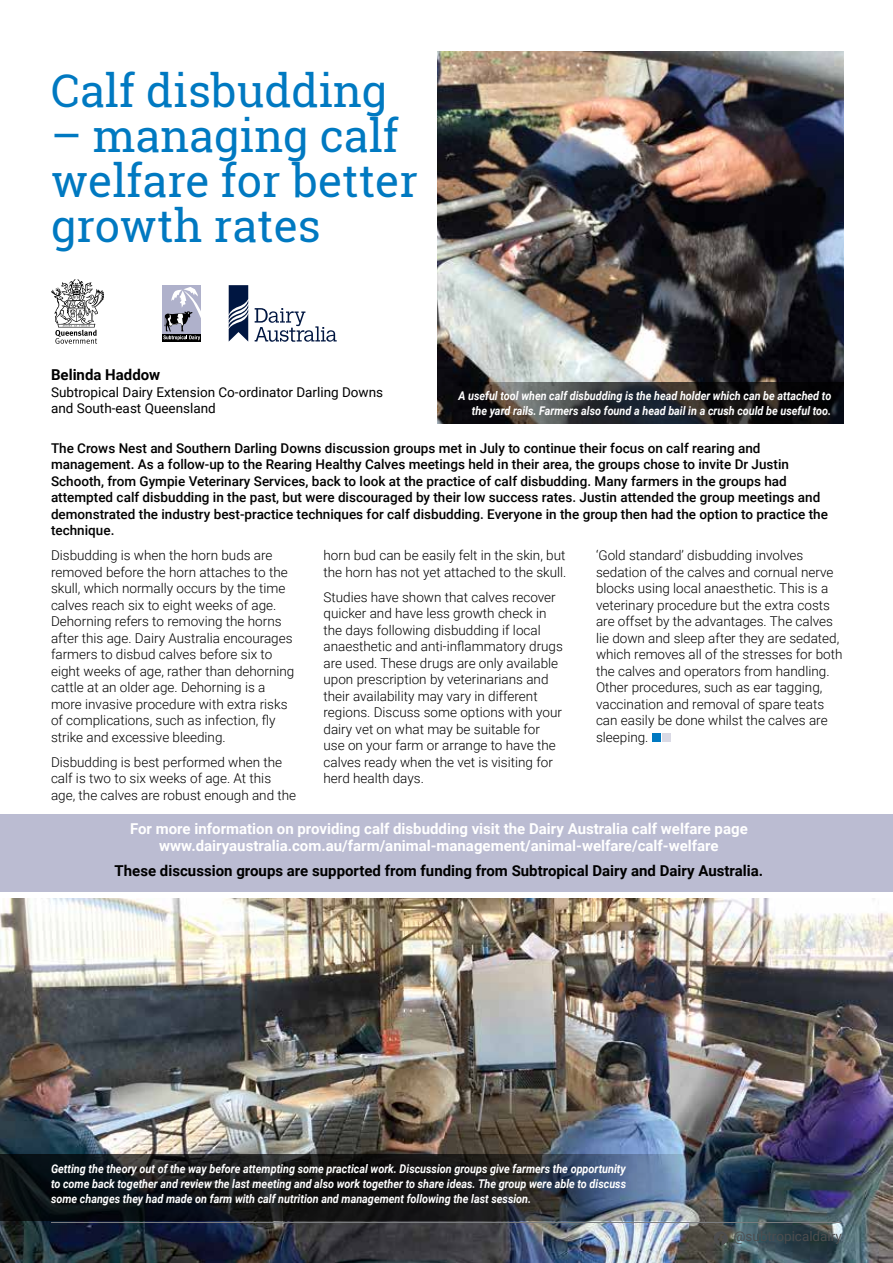
<style>
.page{position:relative;width:893px;height:1263px;background:#fff}
.page>*{position:absolute;margin:0;border:0;box-sizing:border-box;transform-origin:0 0}
.t1{font:45px/45px "Roboto Slab";color:#0079c1}
.t2{font:700 15px/16.5px "Roboto";color:#fff;text-align:center}
.t3{font:700 15px "Roboto";color:#000}
.t4{font:300 13.5px/16.5px "Roboto";color:#000}
.t5{font:500 13.5px/16.5px "Roboto";color:#000}
.t6{font:13.5px/16.5px "Roboto";color:#000}
.t7{font:13.5px "Roboto";color:#4d4d4f}
.t8{font:italic 700 12px/15px "Roboto";color:#fff;text-align:right;scale:.9 1}
</style>
<div class="page">
<div style="left:162px;top:333px;width:39px;height:9px;background:#000"></div>
<div style="left:162px;top:285px;width:39px;height:48px;background:#afb1cb"></div>
<svg style="left:163px;top:287px;width:38px;height:53px"></svg>
<svg style="left:255px;top:308px;width:82px;height:34px"></svg>
<svg style="left:229px;top:285px;width:19px;height:57px"></svg>
<img style="left:438px;top:51px;width:405px;height:331px">
<img style="left:0;top:898px;width:893px;height:365px">
<svg style="left:438px;top:382px;width:405px;height:41px;background:#282829"></svg>
<svg style="left:0;top:1154px;width:708px;height:66px;background:#242a31"></svg>
<svg style="left:714px;top:1231px;width:14px;height:14px"></svg>
<hr style="left:51px;top:1222px;width:790px;height:1px;background:#7c7e81">
<div style="left:652px;top:733px;width:8px;height:9px;background:#0079c1"></div>
<div style="left:662px;top:733px;width:8px;height:9px;background:#dadae5"></div>
<svg style="left:51px;top:279px;width:53px;height:65px"></svg>
<div style="left:0;top:814px;width:893px;height:78px;background:#bbbcd2"></div>
<h1 class="t1" style="left:51px;top:68px;width:338px">Calf disbudding</h1>
<h1 class="t1" style="left:51px;top:113px;width:369px">– managing calf welfare for better growth rates</h1>
<p class="t3" style="left:51px;top:364px;width:111px">Belinda Haddow</p>
<p class="t6" style="left:51px;top:383px;width:334px">Subtropical Dairy Extension Co-ordinator Darling Downs and South-east Queensland</p>
<p class="t8" style="left:458px;top:387px;width:416px">A useful tool when calf disbudding is the head holder which can be attached to the yard rails. Farmers also found a head bail in a crush could be useful too.</p>
<p class="t5" style="left:51px;top:439px;width:778px">The Crows Nest and Southern Darling Downs discussion groups met in July to continue their focus on calf rearing and management. As a follow-up to the Rearing Healthy Calves meetings held in their area, the groups chose to invite Dr Justin Schooth, from Gympie Veterinary Services, back to look at the practice of calf disbudding. Many farmers in the groups had attempted calf disbudding in the past, but were discouraged by their low success rates. Justin attended the group meetings and demonstrated the industry best-practice techniques for calf disbudding. Everyone in the group then had the option to practice the technique.</p>
<p class="t4" style="left:51px;top:547px;width:245px">Disbudding is when the horn buds are removed before the horn attaches to the skull, which normally occurs by the time calves reach six to eight weeks of age.<br>Dehorning refers to removing the horns after this age. Dairy Australia encourages farmers to disbud calves before six to eight weeks of age, rather than dehorning cattle at an older age. Dehorning is a more invasive procedure with extra risks of complications, such as infection, fly strike and excessive bleeding.</p>
<p class="t4" style="left:51px;top:753px;width:247px">Disbudding is best performed when the calf is two to six weeks of age. At this age, the calves are robust enough and the</p>
<p class="t4" style="left:596px;top:547px;width:248px">‘Gold standard’ disbudding involves sedation of the calves and cornual nerve blocks using local anaesthetic. This is a veterinary procedure but the extra costs are offset by the advantages. The calves lie down and sleep after they are sedated, which removes all of the stresses for both the calves and operators from handling.<br>Other procedures, such as ear tagging, vaccination and removal of spare teats can easily be done whilst the calves are sleeping.</p>
<p class="t4" style="left:324px;top:547px;width:244px">horn bud can be easily felt in the skin, but the horn has not yet attached to the skull.</p>
<p class="t4" style="left:324px;top:588px;width:241px">Studies have shown that calves recover quicker and have less growth check in the days following disbudding if local anaesthetic and anti-inflammatory drugs are used. These drugs are only available upon prescription by veterinarians and their availability may vary in different regions. Discuss some options with your dairy vet on what may be suitable for use on your farm or arrange to have the calves ready when the vet is visiting for herd health days.</p>
<p class="t2" style="left:130px;top:820px;width:619px">For more information on providing calf disbudding visit the Dairy Australia calf welfare page www.dairyaustralia.com.au/farm/animal-management/animal-welfare/calf-welfare</p>
<p class="t3" style="left:115px;top:860px;width:650px">These discussion groups are supported from funding from Subtropical Dairy and Dairy Australia.</p>
<p class="t8" style="left:51px;top:1160px;width:640px;text-align:justify">Getting the theory out of the way before attempting some practical work. Discussion groups give farmers the opportunity to come back together and review the last meeting and also work together to share ideas. The group were able to discuss some changes they had made on farm with calf nutrition and management following the last session.</p>
<p class="t7" style="left:733px;top:1227px;width:110px">@subtropicaldairy</p>
</div>
